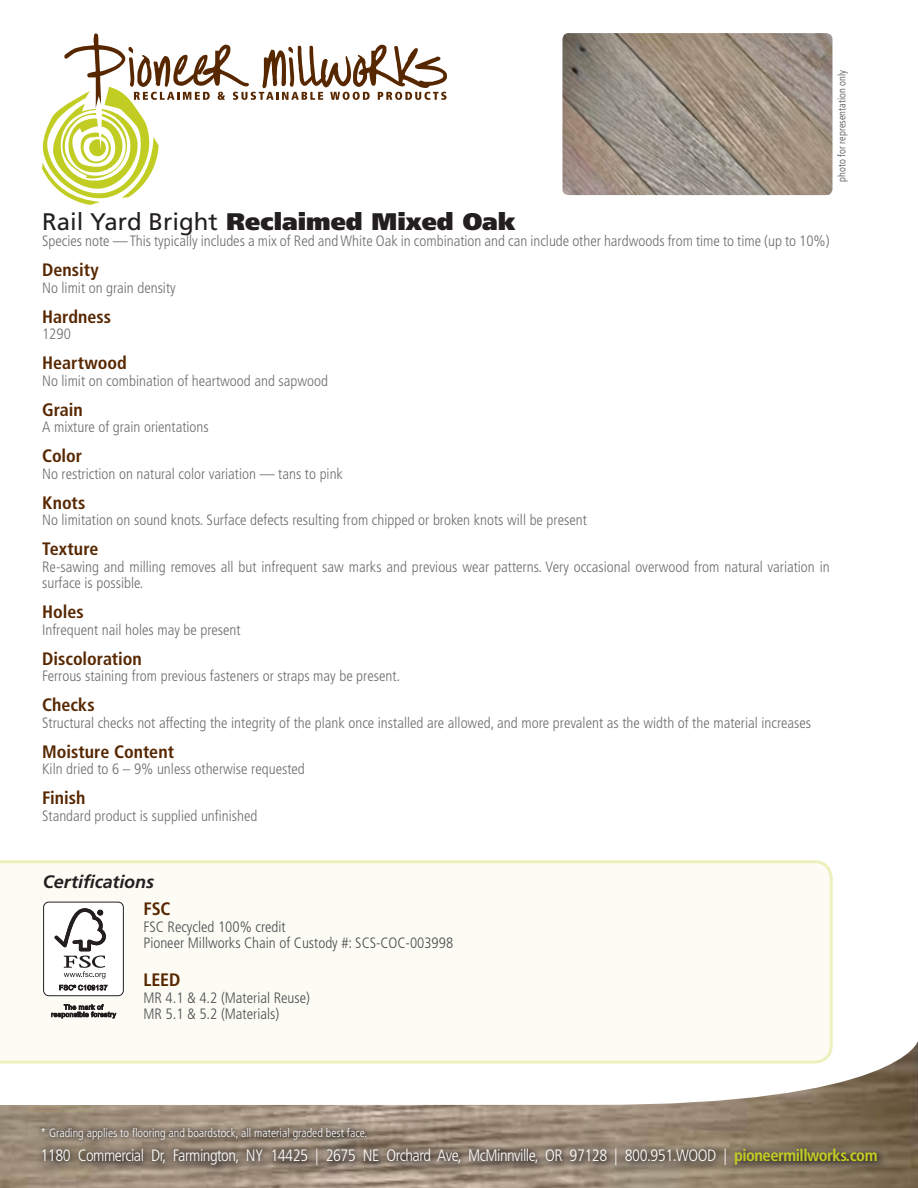
<style>
.page{position:relative;width:918px;height:1188px;background:#fff}
.page>*{position:absolute;margin:0;border:0;box-sizing:border-box;transform-origin:0 0}
.t1{font:900 24px "Frutiger";color:#231f20}
.t2{font:700 condensed 18px "Frutiger";color:#572700}
.t3{font:italic 700 18px "Frutiger";letter-spacing:-.005em;color:#231f20}
.t4{font:300 condensed 16.5px "Frutiger";letter-spacing:-.03em;color:#fff}
.t5{font:300 condensed 15px/16.5px "Frutiger";color:#6d6e71}
.t6{font:300 condensed 15px/16.5px "Frutiger";color:#4d4d4f}
.t7{font:300 condensed 12px "Frutiger";color:#fff}
.t8{font:300 condensed 10.5px "Frutiger";color:#4d4d4f}
.s1{font-weight:400}
.s2{font-weight:700;color:#c1cd23}
</style>
<div class="page">
<img style="left:0;top:1041px;width:918px;height:147px">
<img style="left:562px;top:33px;width:270px;height:162px">
<div style="left:0;top:860px;width:833px;height:204px;background:#fcfcf5"></div>
<div style="left:43px;top:901px;width:81px;height:96px;background:#fff;border-radius:4px"></div>
<div style="left:43px;top:902px;width:81px;height:94px;border:1px solid #231f20;border-radius:5px"></div>
<svg style="left:54px;top:908px;width:52px;height:71px"></svg>
<svg style="left:59px;top:985px;width:49px;height:5px"></svg>
<svg style="left:51px;top:1004px;width:65px;height:15px"></svg>
<svg style="left:42px;top:33px;width:405px;height:172px"></svg>
<div style="left:35px;top:1141px;width:853px;height:35px;background:#231f20;opacity:.75"></div>
<div style="left:36px;top:1122px;width:337px;height:24px;background:#231f20;opacity:.75"></div>
<p class="t8" style="left:836px;top:182px;width:113px;rotate:-90deg">photo for representation only</p>
<h1 class="t1" style="left:42px;top:207px;width:475px"><span class="s1">Rail Yard Bright</span> Reclaimed Mixed Oak</h1>
<p class="t5" style="left:42px;top:233px;width:789px">Species note — This typically includes a mix of Red and White Oak in combination and can include other hardwoods from time to time (up to 10%)</p>
<p class="t2" style="left:42px;top:259px;width:58px">Density</p>
<p class="t5" style="left:42px;top:279px;width:135px">No limit on grain density</p>
<p class="t2" style="left:42px;top:306px;width:71px">Hardness</p>
<p class="t5" style="left:42px;top:326px;width:30px">1290</p>
<p class="t2" style="left:42px;top:352px;width:86px">Heartwood</p>
<p class="t5" style="left:42px;top:372px;width:287px">No limit on combination of heartwood and sapwood</p>
<p class="t2" style="left:42px;top:399px;width:42px">Grain</p>
<p class="t5" style="left:42px;top:419px;width:168px">A mixture of grain orientations</p>
<p class="t2" style="left:42px;top:445px;width:42px">Color</p>
<p class="t5" style="left:42px;top:465px;width:302px">No restriction on natural color variation — tans to pink</p>
<p class="t2" style="left:42px;top:492px;width:45px">Knots</p>
<p class="t5" style="left:42px;top:512px;width:546px">No limitation on sound knots. Surface defects resulting from chipped or broken knots will be present</p>
<p class="t2" style="left:42px;top:538px;width:58px">Texture</p>
<p class="t5" style="left:42px;top:558px;width:789px">Re-sawing and milling removes all but infrequent saw marks and previous wear patterns. Very occasional overwood from natural variation in surface is possible.</p>
<p class="t2" style="left:42px;top:601px;width:43px">Holes</p>
<p class="t5" style="left:42px;top:621px;width:200px">Infrequent nail holes may be present</p>
<p class="t2" style="left:42px;top:648px;width:101px">Discoloration</p>
<p class="t5" style="left:42px;top:668px;width:360px">Ferrous staining from previous fasteners or straps may be present.</p>
<p class="t2" style="left:42px;top:694px;width:54px">Checks</p>
<p class="t5" style="left:42px;top:714px;width:771px">Structural checks not affecting the integrity of the plank once installed are allowed, and more prevalent as the width of the material increases</p>
<p class="t2" style="left:42px;top:741px;width:133px">Moisture Content</p>
<p class="t5" style="left:42px;top:761px;width:264px">Kiln dried to 6 – 9% unless otherwise requested</p>
<p class="t2" style="left:42px;top:787px;width:45px">Finish</p>
<p class="t5" style="left:42px;top:807px;width:217px">Standard product is supplied unfinished</p>
<p class="t3" style="left:43px;top:871px;width:113px">Certifications</p>
<p class="t2" style="left:143px;top:898px;width:29px">FSC</p>
<p class="t6" style="left:143px;top:918px;width:311px">FSC Recycled 100% credit<br>Pioneer Millworks Chain of Custody #: SCS-COC-003998</p>
<p class="t2" style="left:143px;top:969px;width:39px">LEED</p>
<p class="t6" style="left:143px;top:989px;width:168px">MR 4.1 &amp; 4.2 (Material Reuse)<br>MR 5.1 &amp; 5.2 (Materials)</p>
<p class="t7" style="left:40px;top:1126px;width:328px">* Grading applies to flooring and boardstock, all material graded best face.</p>
<p class="t4" style="left:40px;top:1146px;width:839px">1180 Commercial Dr, Farmington, NY 14425 | 2675 NE Orchard Ave, McMinnville, OR 97128 | 800.951.WOOD | <span class="s2">pioneermillworks.com</span></p>
</div>
